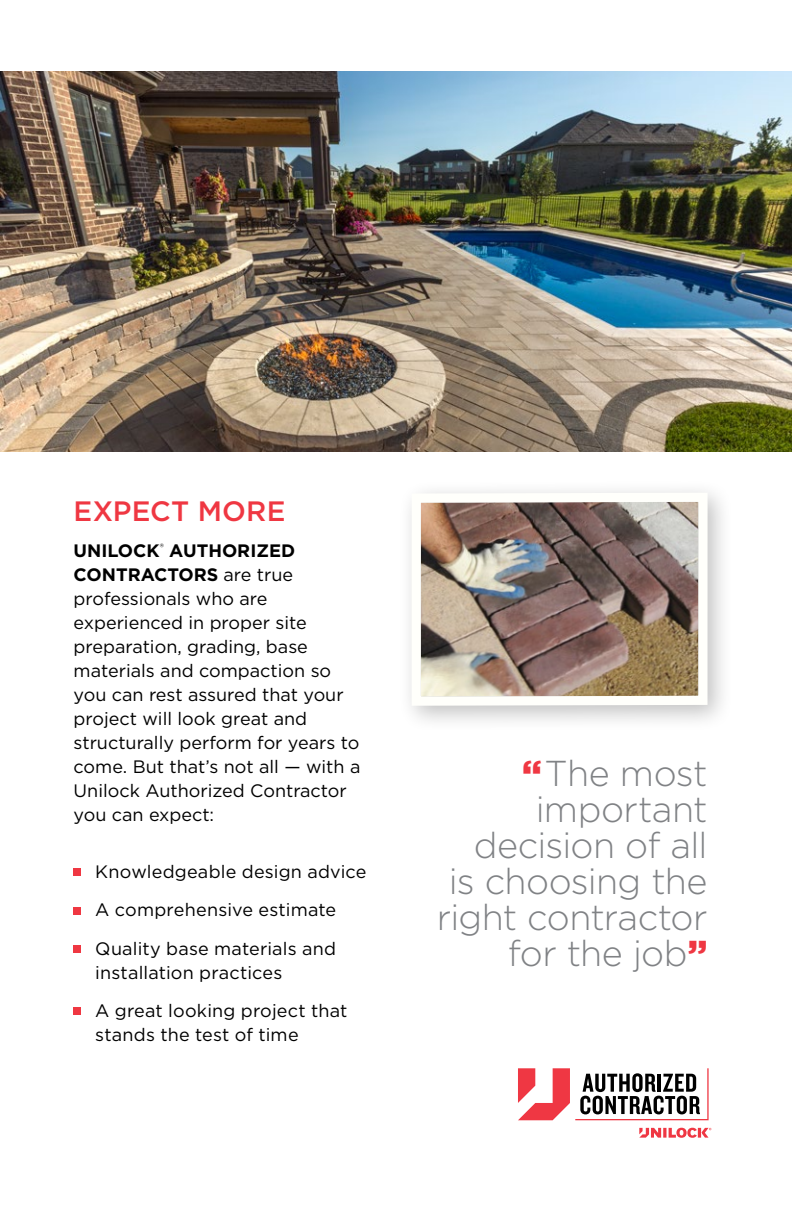
<style>
.page{position:relative;width:792px;height:1224px;background:#fff}
.page>*{position:absolute;margin:0;border:0;box-sizing:border-box;transform-origin:0 0}
.t1{font:300 36px/36px "Gotham";letter-spacing:-.02em;color:#808285;text-align:right}
.t2{font:500 28px "Gotham";letter-spacing:.005em;color:#ef3742}
.t3{font:18px/24px "Gotham";color:#000}
.s1{font-weight:700}
.s2{font-weight:900;color:#ef3742}
</style>
<div class="page">
<img style="left:0;top:71px;width:792px;height:380px">
<div style="left:398px;top:479px;width:336px;height:253px;background:#000;opacity:.25"></div>
<img style="left:407px;top:488px;width:305px;height:222px">
<div style="left:74px;top:869px;width:7px;height:7px;background:#ef3742"></div>
<div style="left:74px;top:907px;width:7px;height:7px;background:#ef3742"></div>
<div style="left:74px;top:946px;width:7px;height:7px;background:#ef3742"></div>
<div style="left:74px;top:1008px;width:7px;height:7px;background:#ef3742"></div>
<svg style="left:639px;top:1128px;width:72px;height:10px"></svg>
<svg style="left:518px;top:1068px;width:191px;height:52px"></svg>
<h2 class="t2" style="left:74px;top:493px;width:213px">EXPECT MORE</h2>
<p class="t3" style="left:74px;top:538px;width:288px"><span class="s1">UNILOCK</span><sup>®</sup> <span class="s1">AUTHORIZED<br>CONTRACTORS</span> are true professionals who are experienced in proper site preparation, grading, base materials and compaction so you can rest assured that your project will look great and structurally perform for years to come. But that’s not all — with a<br>Unilock Authorized Contractor you can expect:</p>
<p class="t3" style="left:95px;top:852px;width:273px;line-height:38.4px">Knowledgeable design advice<br>A comprehensive estimate<br>Quality base materials and</p>
<p class="t3" style="left:95px;top:953px;width:254px;line-height:38.4px">installation practices<br>A great looking project that</p>
<p class="t3" style="left:95px;top:1022px;width:205px">stands the test of time</p>
<h1 class="t1" style="left:437px;top:754px;width:272px"><span class="s2">“</span>The most important decision of all<br>is choosing the right contractor for the job<span class="s2">”</span></h1>
</div>
